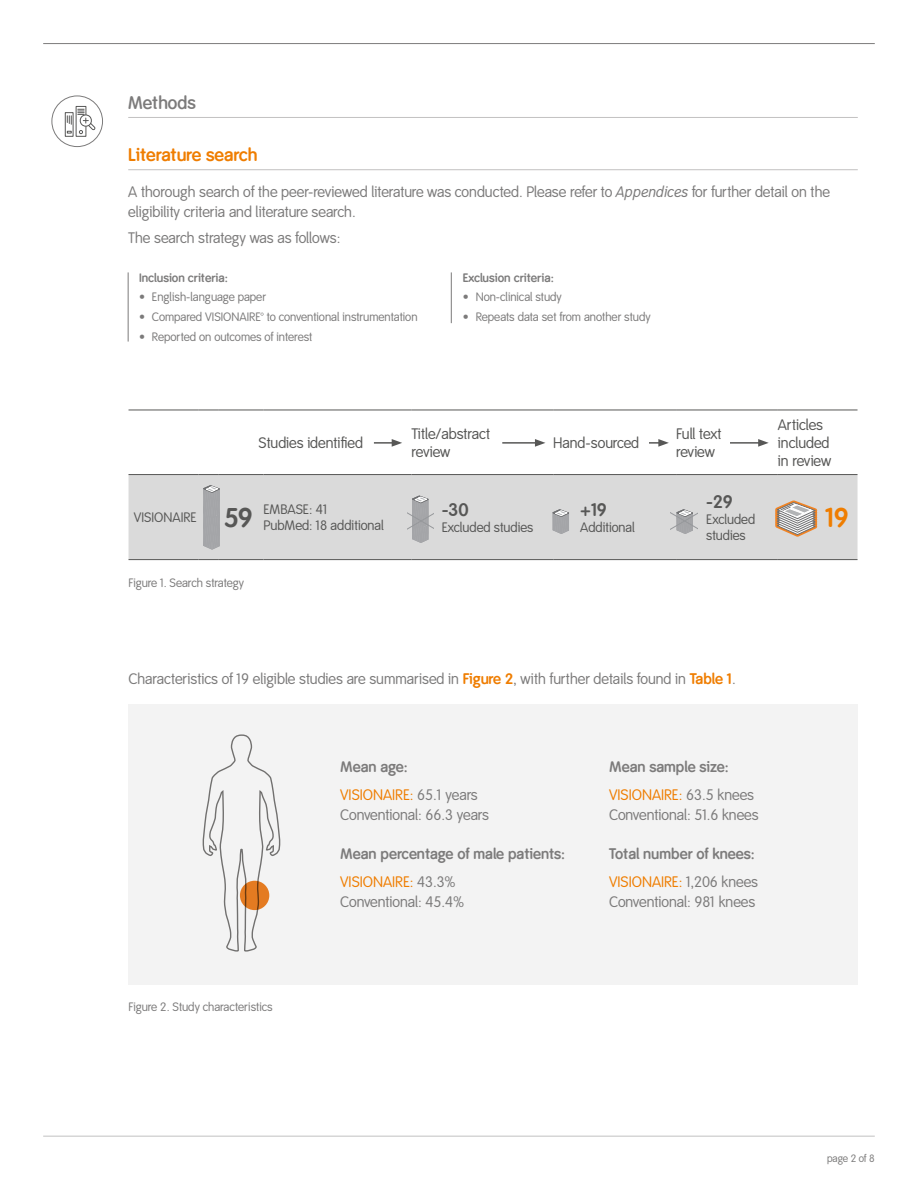
<style>
.page{position:relative;width:918px;height:1188px;background:#fff}
.page>*{position:absolute;margin:0;border:0;box-sizing:border-box;transform-origin:0 0}
.t1{font:700 27px "Smith&Nephew";color:#575756}
.t2{font:700 27px "Smith&Nephew";color:#ef7d00}
.Heading_5__Grey_unde{font:700 18px "Smith&Nephew";color:#ef7d00}
.t3{font:700 18px "Smith&Nephew";color:#575756}
.Heading_5__Grey_unde-2{font:600 18px "Smith&Nephew";color:#7c7b7b}
.Body_10pt{font:15px/19.5px "Smith&Nephew";color:#7c7b7b}
.t4{font:15px/18px "Smith&Nephew";color:#575756}
.Body_10pt-2{font:700 15px "Smith&Nephew";color:#7c7b7b}
.t5{font:13.5px/16.2px "Smith&Nephew";color:#575756}
.Captions{font:12px "Smith&Nephew";color:#7c7b7b}
.Body_10pt-3{font:700 12px "Smith&Nephew";color:#7c7b7b}
.Page_footers{font:10.5px "Smith&Nephew";letter-spacing:-.015em;color:#7c7b7b}
.s1{font-style:italic}
.s2{font-weight:700;color:#ef7d00}
.s3{color:#ef7d00}
</style>
<div class="page">
<div style="left:129px;top:704px;width:729px;height:281px;background:#f3f3f3"></div>
<hr style="left:128px;top:117px;width:730px;height:1px;background:#c2c1c1">
<hr style="left:128px;top:169px;width:730px;height:1px;background:#c2c1c1">
<hr style="left:128px;top:272px;width:1px;height:70px;background:#7c7b7b">
<hr style="left:451px;top:272px;width:1px;height:51px;background:#7c7b7b">
<svg style="left:52px;top:96px;width:51px;height:51px"></svg>
<svg style="left:55px;top:99px;width:45px;height:45px"></svg>
<div style="left:52px;top:96px;width:51px;height:51px;border:1px solid #7c7b7b;border-radius:50%"></div>
<svg style="left:202px;top:734px;width:79px;height:218px"></svg>
<svg style="left:240px;top:881px;width:29px;height:29px"></svg>
<div style="left:129px;top:475px;width:729px;height:84px;background:#dadada"></div>
<hr style="left:129px;top:474px;width:70px;height:1px;background:#575756">
<svg style="left:199px;top:474px;width:19px;height:1px"></svg>
<hr style="left:218px;top:474px;width:46px;height:1px;background:#575756">
<hr style="left:264px;top:474px;width:147px;height:1px;background:#575756">
<hr style="left:411px;top:474px;width:142px;height:1px;background:#575756">
<hr style="left:553px;top:474px;width:123px;height:1px;background:#575756">
<hr style="left:676px;top:474px;width:102px;height:1px;background:#575756">
<hr style="left:778px;top:474px;width:80px;height:1px;background:#575756">
<hr style="left:129px;top:559px;width:70px;height:1px;background:#575756">
<svg style="left:199px;top:559px;width:19px;height:1px"></svg>
<hr style="left:218px;top:559px;width:46px;height:1px;background:#575756">
<hr style="left:264px;top:559px;width:147px;height:1px;background:#575756">
<hr style="left:411px;top:559px;width:142px;height:1px;background:#575756">
<hr style="left:553px;top:559px;width:123px;height:1px;background:#575756">
<hr style="left:676px;top:559px;width:102px;height:1px;background:#575756">
<hr style="left:778px;top:559px;width:80px;height:1px;background:#575756">
<hr style="left:129px;top:410px;width:70px;height:1px;background:#575756">
<svg style="left:199px;top:410px;width:19px;height:1px"></svg>
<hr style="left:218px;top:410px;width:46px;height:1px;background:#575756">
<hr style="left:264px;top:410px;width:147px;height:1px;background:#575756">
<hr style="left:411px;top:410px;width:142px;height:1px;background:#575756">
<hr style="left:553px;top:410px;width:123px;height:1px;background:#575756">
<hr style="left:676px;top:410px;width:102px;height:1px;background:#575756">
<hr style="left:778px;top:410px;width:80px;height:1px;background:#575756">
<svg style="left:772px;top:498px;width:50px;height:41px;background:#cbc0b6"></svg>
<svg style="left:553px;top:506px;width:19px;height:34px"></svg>
<svg style="left:671px;top:510px;width:26px;height:24px"></svg>
<svg style="left:407px;top:496px;width:27px;height:47px"></svg>
<svg style="left:203px;top:485px;width:17px;height:64px"></svg>
<hr style="left:374px;top:442px;width:20px;height:2px;background:#575756">
<svg style="left:392px;top:439px;width:10px;height:8px"></svg>
<svg style="left:649px;top:439px;width:20px;height:8px"></svg>
<hr style="left:730px;top:442px;width:31px;height:2px;background:#575756">
<svg style="left:758px;top:439px;width:11px;height:8px"></svg>
<hr style="left:502px;top:442px;width:35px;height:2px;background:#575756">
<svg style="left:535px;top:439px;width:10px;height:8px"></svg>
<hr style="left:43px;top:43px;width:832px;height:1px;background:#7c7b7b">
<hr style="left:43px;top:1136px;width:832px;height:1px;background:#c2c1c1">
<p class="Heading_5__Grey_unde-2" style="left:128px;top:92px;width:69px">Methods</p>
<p class="Heading_5__Grey_unde" style="left:128px;top:144px;width:131px">Literature search</p>
<p class="Body_10pt" style="left:128px;top:183px;width:703px">A thorough search of the peer-reviewed literature was conducted. Please refer to <span class="s1">Appendices</span> for further detail on the eligibility criteria and literature search.</p>
<p class="Body_10pt" style="left:128px;top:229px;width:214px">The search strategy was as follows:</p>
<p class="Body_10pt-3" style="left:139px;top:270px;width:90px">Inclusion criteria:</p>
<p class="Captions" style="left:139px;top:290px;width:128px">• English-language paper</p>
<p class="Captions" style="left:139px;top:310px;width:280px">• Compared VISIONAIRE™ to conventional instrumentation</p>
<p class="Captions" style="left:139px;top:330px;width:175px">• Reported on outcomes of interest</p>
<p class="Body_10pt-3" style="left:463px;top:270px;width:92px">Exclusion criteria:</p>
<p class="Captions" style="left:463px;top:290px;width:100px">• Non-clinical study</p>
<p class="Captions" style="left:463px;top:310px;width:189px">• Repeats data set from another study</p>
<p class="t4" style="left:259px;top:434px;width:106px">Studies identified</p>
<p class="t4" style="left:411px;top:425px;width:80px">Title/abstract review</p>
<p class="t4" style="left:553px;top:434px;width:87px">Hand-sourced</p>
<p class="t4" style="left:676px;top:425px;width:47px">Full text review</p>
<p class="t4" style="left:778px;top:416px;width:55px">Articles included in review</p>
<p class="t5" style="left:134px;top:510px;width:64px">VISIONAIRE</p>
<p class="t1" style="left:224px;top:502px;width:30px">59</p>
<p class="t5" style="left:264px;top:502px;width:66px">EMBASE: 41</p>
<p class="t5" style="left:264px;top:518px;width:122px">PubMed: 18 additional</p>
<p class="Captions" style="left:129px;top:576px;width:117px">Figure 1. Search strategy</p>
<p class="t3" style="left:442px;top:499px;width:28px">-30</p>
<p class="t5" style="left:442px;top:520px;width:93px">Excluded studies</p>
<p class="t3" style="left:580px;top:499px;width:28px">+19</p>
<p class="t5" style="left:580px;top:520px;width:56px">Additional</p>
<p class="t3" style="left:706px;top:491px;width:28px">-29</p>
<p class="t5" style="left:706px;top:512px;width:50px">Excluded studies</p>
<p class="t2" style="left:825px;top:502px;width:25px">19</p>
<p class="Body_10pt" style="left:129px;top:669px;width:609px">Characteristics of 19 eligible studies are summarised in <span class="s2">Figure 2</span>, with further details found in <span class="s2">Table 1</span>.</p>
<p class="Captions" style="left:129px;top:999px;width:146px">Figure 2. Study characteristics</p>
<p class="Body_10pt-2" style="left:340px;top:758px;width:69px">Mean age:</p>
<p class="Body_10pt" style="left:340px;top:786px;width:150px"><span class="s3">VISIONAIRE:</span> 65.1 years<br>Conventional: 66.3 years</p>
<p class="Body_10pt-2" style="left:340px;top:845px;width:227px">Mean percentage of male patients:</p>
<p class="Body_10pt" style="left:340px;top:873px;width:125px"><span class="s3">VISIONAIRE:</span> 43.3%<br>Conventional: 45.4%</p>
<p class="Body_10pt-2" style="left:609px;top:758px;width:121px">Mean sample size:</p>
<p class="Body_10pt" style="left:609px;top:786px;width:151px"><span class="s3">VISIONAIRE:</span> 63.5 knees<br>Conventional: 51.6 knees</p>
<p class="Body_10pt-2" style="left:609px;top:845px;width:147px">Total number of knees:</p>
<p class="Body_10pt" style="left:609px;top:873px;width:151px"><span class="s3">VISIONAIRE:</span> 1,206 knees<br>Conventional: 981 knees</p>
<p class="Page_footers" style="left:827px;top:1152px;width:49px">page 2 of 8</p>
</div>
